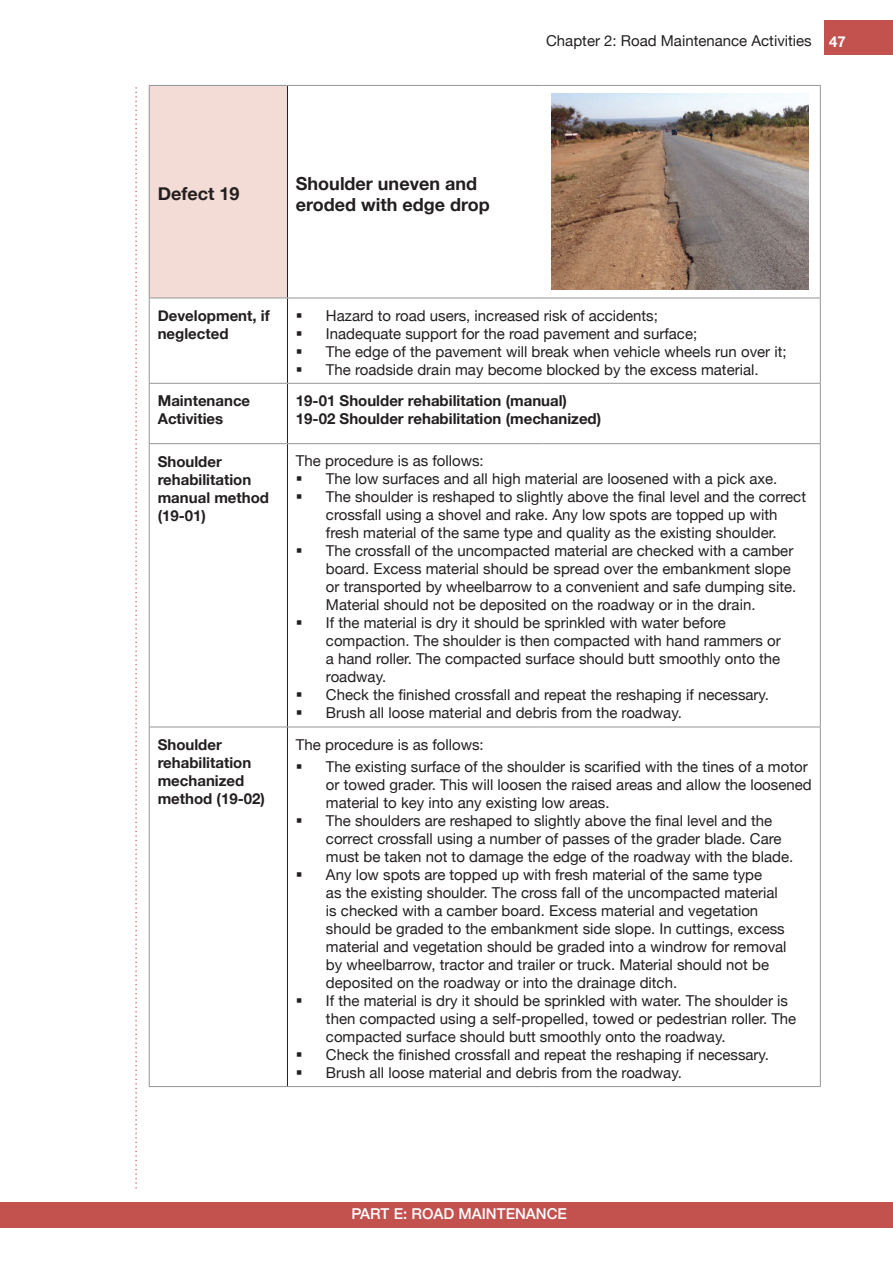
<style>
.page{position:relative;width:893px;height:1263px;background:#fff}
.page>*{position:absolute;margin:0;border:0;box-sizing:border-box;transform-origin:0 0}
.t1{font:700 18px/21.6px "Helvetica Neue";color:#231f20}
.t2{font:15px/18px "Helvetica Neue";color:#231f20}
.t3{font:700 15px/18px "Helvetica Neue";color:#231f20}
.t4{font:500 15px "Helvetica Neue";color:#fff}
.s1{font-weight:700;color:#fff}
</style>
<div class="page">
<svg style="left:135px;top:88px;width:2px;height:1101px"></svg>
<div style="left:824px;top:21px;width:69px;height:34px;background:#c3514e"></div>
<div style="left:149px;top:85px;width:138px;height:213px;background:#f3dcd5"></div>
<hr style="left:287px;top:86px;width:1px;height:212px;background:#231f20">
<hr style="left:287px;top:298px;width:1px;height:85px;background:#231f20">
<hr style="left:287px;top:384px;width:1px;height:59px;background:#231f20">
<hr style="left:287px;top:444px;width:1px;height:283px;background:#231f20">
<hr style="left:149px;top:85px;width:138px;height:1px;background:#939598">
<hr style="left:149px;top:86px;width:1px;height:212px;background:#939598">
<hr style="left:287px;top:85px;width:256px;height:1px;background:#939598">
<hr style="left:543px;top:85px;width:278px;height:1px;background:#939598">
<hr style="left:820px;top:86px;width:1px;height:212px;background:#939598">
<hr style="left:149px;top:298px;width:138px;height:1px;background:#939598">
<hr style="left:149px;top:298px;width:1px;height:85px;background:#939598">
<hr style="left:287px;top:298px;width:256px;height:1px;background:#939598">
<hr style="left:543px;top:298px;width:278px;height:1px;background:#939598">
<hr style="left:820px;top:298px;width:1px;height:85px;background:#939598">
<hr style="left:149px;top:383px;width:138px;height:1px;background:#939598">
<hr style="left:149px;top:384px;width:1px;height:59px;background:#939598">
<hr style="left:287px;top:383px;width:256px;height:1px;background:#939598">
<hr style="left:543px;top:383px;width:278px;height:1px;background:#939598">
<hr style="left:820px;top:384px;width:1px;height:59px;background:#939598">
<hr style="left:149px;top:443px;width:138px;height:1px;background:#939598">
<hr style="left:149px;top:444px;width:1px;height:283px;background:#939598">
<hr style="left:287px;top:443px;width:256px;height:1px;background:#939598">
<hr style="left:543px;top:443px;width:278px;height:1px;background:#939598">
<hr style="left:820px;top:444px;width:1px;height:283px;background:#939598">
<hr style="left:149px;top:727px;width:138px;height:1px;background:#939598">
<hr style="left:149px;top:727px;width:1px;height:359px;background:#939598">
<hr style="left:287px;top:727px;width:256px;height:1px;background:#939598">
<hr style="left:543px;top:727px;width:278px;height:1px;background:#939598">
<hr style="left:820px;top:727px;width:1px;height:359px;background:#939598">
<hr style="left:149px;top:1086px;width:138px;height:1px;background:#939598">
<hr style="left:287px;top:1086px;width:256px;height:1px;background:#939598">
<hr style="left:543px;top:1086px;width:278px;height:1px;background:#939598">
<hr style="left:287px;top:727px;width:1px;height:359px;background:#231f20">
<img style="left:551px;top:94px;width:258px;height:195px">
<div style="left:0;top:1202px;width:893px;height:25px;background:#c3514e"></div>
<p class="t1" style="left:158px;top:184px;width:83px">Defect 19</p>
<p class="t1" style="left:296px;top:173px;width:195px">Shoulder uneven and eroded with edge drop</p>
<p class="t2" style="left:546px;top:33px;width:301px">Chapter 2: Road Maintenance Activities <span class="s1">47</span></p>
<p class="t3" style="left:158px;top:307px;width:113px">Development, if neglected</p>
<p class="t2" style="left:326px;top:307px;width:462px">Hazard to road users, increased risk of accidents;<br>Inadequate support for the road pavement and surface;<br>The edge of the pavement will break when vehicle wheels run over it; The roadside drain may become blocked by the excess material.</p>
<p class="t3" style="left:158px;top:392px;width:94px">Maintenance<br>Activities</p>
<p class="t3" style="left:296px;top:392px;width:307px">19-01 Shoulder rehabilitation (manual)<br>19-02 Shoulder rehabilitation (mechanized)</p>
<p class="t3" style="left:158px;top:453px;width:113px">Shoulder rehabilitation manual method (19-01)</p>
<p class="t2" style="left:326px;top:453px;width:482px;text-indent:-30px">The procedure is as follows:<br>The low surfaces and all high material are loosened with a pick axe.<br>The shoulder is reshaped to slightly above the final level and the correct crossfall using a shovel and rake. Any low spots are topped up with fresh material of the same type and quality as the existing shoulder.<br>The crossfall of the uncompacted material are checked with a camber board. Excess material should be spread over the embankment slope or transported by wheelbarrow to a convenient and safe dumping site.<br>Material should not be deposited on the roadway or in the drain.<br>If the material is dry it should be sprinkled with water before compaction. The shoulder is then compacted with hand rammers or<br>a hand roller. The compacted surface should butt smoothly onto the roadway.<br>Check the finished crossfall and repeat the reshaping if necessary.<br>Brush all loose material and debris from the roadway.</p>
<p class="t3" style="left:158px;top:736px;width:109px">Shoulder rehabilitation mechanized method (19-02)</p>
<p class="t2" style="left:326px;top:734px;width:483px;line-height:22.2px;text-indent:-30px">The procedure is as follows:<br>The existing surface of the shoulder is scarified with the tines of a motor</p>
<p class="t2" style="left:326px;top:776px;width:487px">or towed grader. This will loosen the raised areas and allow the loosened material to key into any existing low areas.<br>The shoulders are reshaped to slightly above the final level and the correct crossfall using a number of passes of the grader blade. Care must be taken not to damage the edge of the roadway with the blade.<br>Any low spots are topped up with fresh material of the same type<br>as the existing shoulder. The cross fall of the uncompacted material<br>is checked with a camber board. Excess material and vegetation<br>should be graded to the embankment side slope. In cuttings, excess material and vegetation should be graded into a windrow for removal<br>by wheelbarrow, tractor and trailer or truck. Material should not be deposited on the roadway or into the drainage ditch.<br>If the material is dry it should be sprinkled with water. The shoulder is then compacted using a self-propelled, towed or pedestrian roller. The compacted surface should butt smoothly onto the roadway.<br>Check the finished crossfall and repeat the reshaping if necessary.<br>Brush all loose material and debris from the roadway.</p>
<p class="t4" style="left:351px;top:1202px;width:217px">PART E: ROAD MAINTENANCE</p>
</div>
